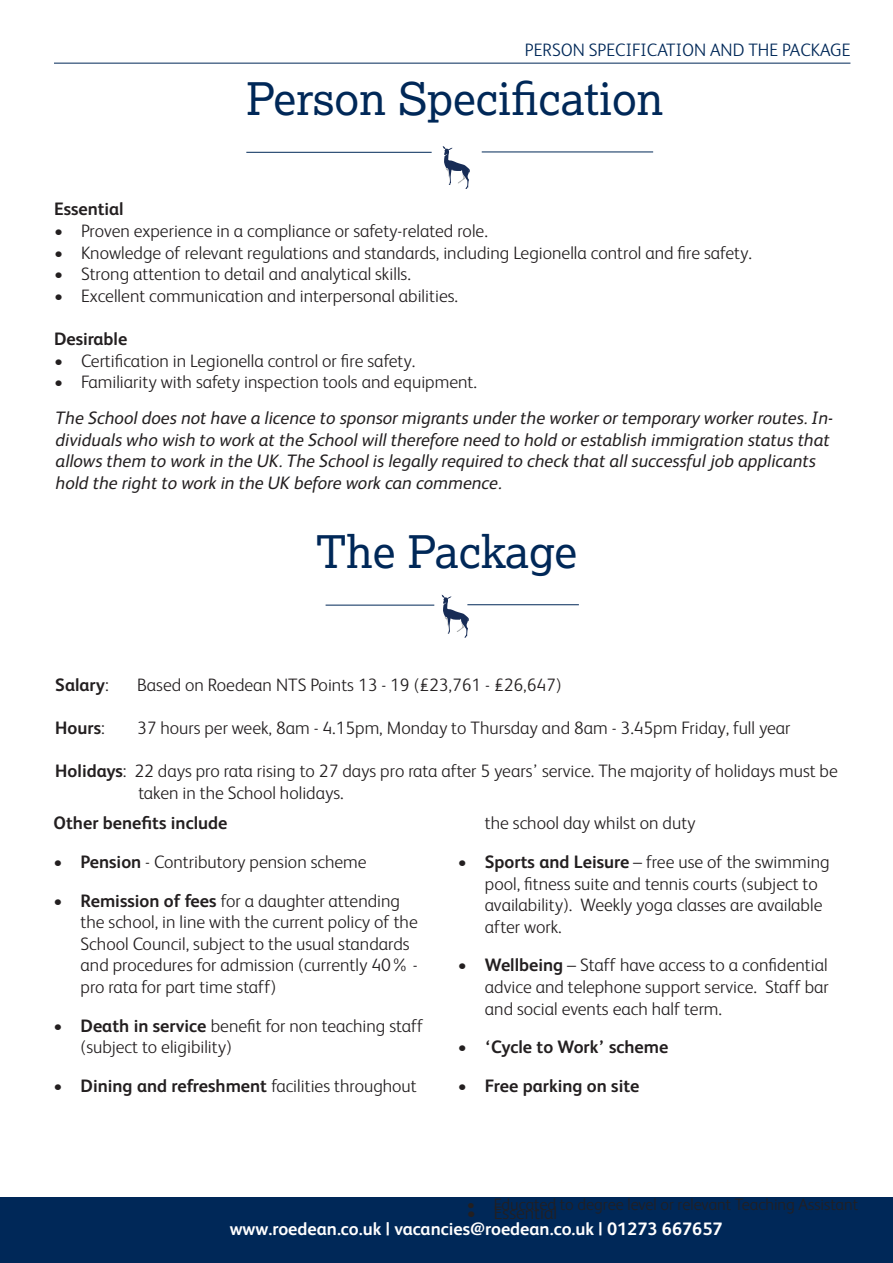
<style>
.page{position:relative;width:893px;height:1263px;background:#fff}
.page>*{position:absolute;margin:0;border:0;box-sizing:border-box;transform-origin:0 0}
.t1{font:45px "Lexia";color:#002858}
.Body{font:300 18px/21.6px "FS Albert";color:#231f20}
.t2{font:italic 18px/21.6px "FS Albert";color:#231f20}
.Body-2{font:700 18px "FS Albert";color:#231f20}
.t3{font:700 18px "FS Albert";color:#fff}
.Subheading{font:300 18px "FS Albert";color:#002858}
.t4{font:300 16.5px "FS Albert";color:#231f20}
.s1{font-weight:300}
.s2{font-weight:700}
</style>
<div class="page">
<div style="left:0;top:1197px;width:893px;height:66px;background:#002858"></div>
<hr style="left:54px;top:63px;width:796px;height:1px;background:#002858">
<svg style="left:443px;top:146px;width:27px;height:43px"></svg>
<hr style="left:246px;top:152px;width:186px;height:1px;background:#002858">
<hr style="left:482px;top:152px;width:171px;height:1px;background:#002858">
<svg style="left:442px;top:595px;width:27px;height:43px"></svg>
<hr style="left:326px;top:605px;width:108px;height:1px;background:#002858">
<hr style="left:467px;top:604px;width:112px;height:1px;background:#002858">
<p class="Subheading" style="left:525px;top:38px;width:327px">PERSON SPECIFICATION AND THE PACKAGE</p>
<p class="t1" style="left:246px;top:70px;width:418px">Person Specification</p>
<p class="Body-2" style="left:54px;top:197px;width:71px">Essential</p>
<p class="Body" style="left:54px;top:219px;width:435px">• Proven experience in a compliance or safety-related role.</p>
<p class="Body" style="left:54px;top:241px;width:699px">• Knowledge of relevant regulations and standards, including Legionella control and fire safety.</p>
<p class="Body" style="left:54px;top:262px;width:358px">• Strong attention to detail and analytical skills.</p>
<p class="Body" style="left:54px;top:284px;width:406px">• Excellent communication and interpersonal abilities.</p>
<p class="Body-2" style="left:54px;top:327px;width:75px">Desirable</p>
<p class="Body" style="left:54px;top:349px;width:363px">• Certification in Legionella control or fire safety.</p>
<p class="Body" style="left:54px;top:370px;width:424px">• Familiarity with safety inspection tools and equipment.</p>
<p class="t2" style="left:56px;top:406px;width:779px">The School does not have a licence to sponsor migrants under the worker or temporary worker routes. In&shy;dividuals who wish to work at the School will therefore need to hold or establish immigration status that allows them to work in the UK. The School is legally required to check that all successful job applicants hold the right to work in the UK before work can commence.</p>
<p class="t1" style="left:316px;top:524px;width:263px">The Package</p>
<p class="Body-2" style="left:55px;top:672px;width:55px">Salary<span class="s1">:</span></p>
<p class="Body" style="left:137px;top:673px;width:426px">Based on Roedean NTS Points 13 - 19 (£23,761 - £26,647)</p>
<p class="Body-2" style="left:55px;top:715px;width:51px">Hours<span class="s1">:</span></p>
<p class="Body" style="left:137px;top:716px;width:655px">37 hours per week, 8am - 4.15pm, Monday to Thursday and 8am - 3.45pm Friday, full year</p>
<p class="Body" style="left:138px;top:759px;width:701px;text-indent:-83px"><span class="s2">Holidays</span>: 22 days pro rata rising to 27 days pro rata after 5 years’ service. The majority of holidays must be taken in the School holidays.</p>
<p class="Body-2" style="left:54px;top:811px;width:175px">Other benefits include</p>
<p class="Body" style="left:54px;top:850px;width:315px"><span class="s2">• Pension</span> - Contributory pension scheme</p>
<p class="Body" style="left:81px;top:889px;width:339px;text-indent:-27px"><span class="s2">• Remission of fees</span> for a daughter attending the school, in line with the current policy of the School Council, subject to the usual standards and procedures for admission (currently 40% - pro rata for part time staff)</p>
<p class="Body" style="left:81px;top:1014px;width:344px;text-indent:-27px"><span class="s2">• Death in service</span> benefit for non teaching staff (subject to eligibility)</p>
<p class="Body-2" style="left:54px;top:1073px;width:365px">• Dining and refreshment <span class="s1">facilities throughout</span></p>
<p class="Body" style="left:485px;top:811px;width:212px">the school day whilst on duty</p>
<p class="Body" style="left:485px;top:850px;width:346px;text-indent:-27px"><span class="s2">• Sports and Leisure</span> – free use of the swimming pool, fitness suite and tennis courts (subject to availability). Weekly yoga classes are available after work.</p>
<p class="Body" style="left:485px;top:953px;width:345px;text-align:justify;text-indent:-27px"><span class="s2">• Wellbeing</span> – Staff have access to a confidential advice and telephone support service. Staff bar and social events each half term.</p>
<p class="Body-2" style="left:458px;top:1035px;width:212px">• ‘Cycle to Work’ scheme</p>
<p class="Body-2" style="left:458px;top:1073px;width:183px">• Free parking on site</p>
<p class="t4" style="left:467px;top:1193px;width:393px">• Educated to degree level or relevant Teaching Assistant</p>
<p class="Body" style="left:467px;top:1201px;width:92px">• Essential</p>
<p class="t3" style="left:230px;top:1217px;width:494px">www.roedean.co.uk | vacancies@roedean.co.uk | 01273 667657</p>
</div>
